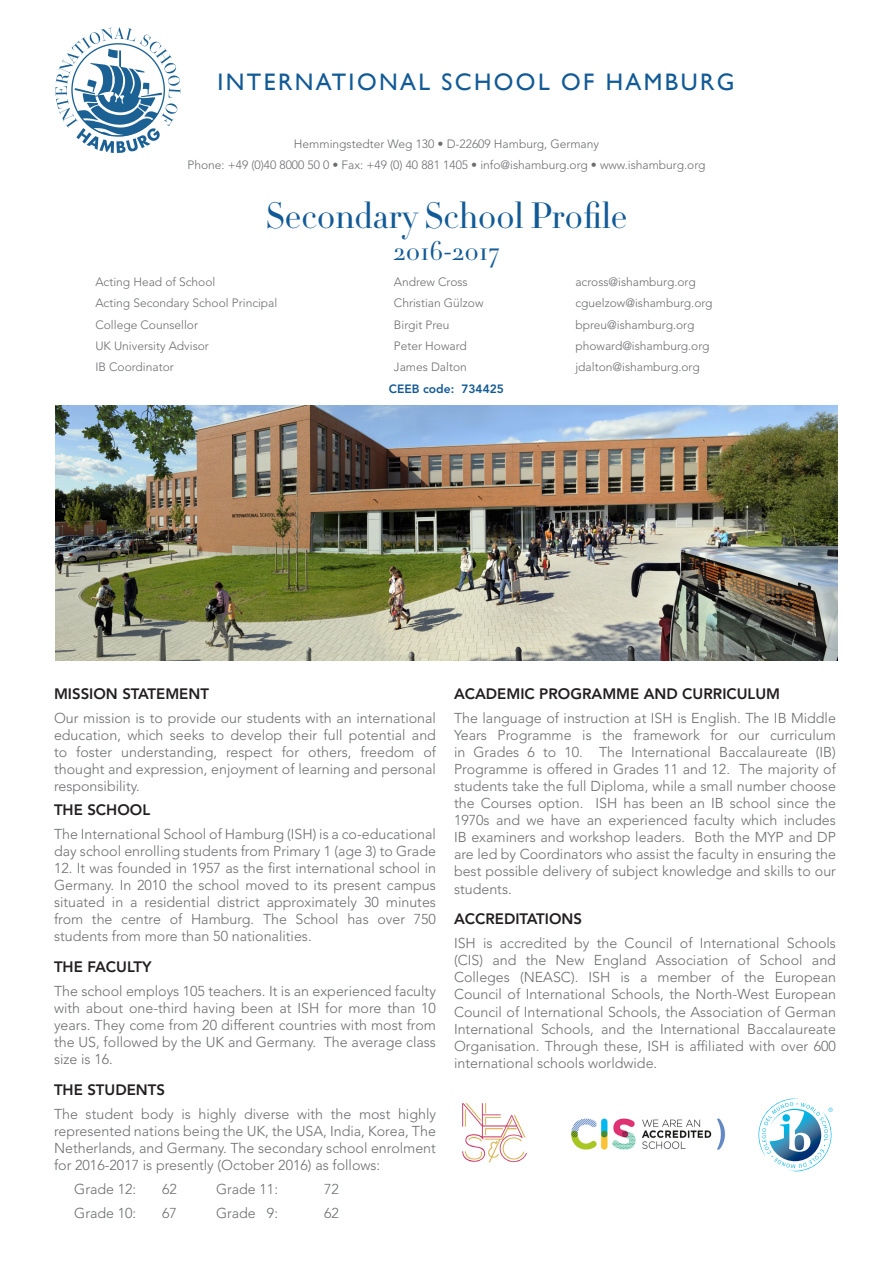
<style>
.page{position:relative;width:893px;height:1263px;background:#fff}
.page>*{position:absolute;margin:0;border:0;box-sizing:border-box;transform-origin:0 0}
.t1{font:36px "Didot HTF L16 Light";color:#125a96}
.t2{font:27px "Didot HTF L16 Light";color:#125a96}
.t3{font:23.85px "Gill Sans";letter-spacing:.1em;color:#125a96}
.t4{font:800 15px "Avenir LT Std";color:#231f20}
.t5{font:300 14.25px/17.1px "Avenir LT Std";color:#6c6d70;text-align:justify}
.t6{font:300 12px/21.1px "Avenir LT Std";color:#6c6d70;text-align:center}
.t7{font:800 12px "Avenir LT Std";color:#125a96}
</style>
<div class="page">
<img style="left:55px;top:406px;width:782px;height:254px">
<svg style="left:55px;top:27px;width:125px;height:126px"></svg>
<svg style="left:758px;top:1098px;width:75px;height:73px"></svg>
<img style="left:462px;top:1103px;width:65px;height:60px">
<img style="left:571px;top:1118px;width:154px;height:32px">
<h3 class="t3" style="left:217px;top:68px;width:519px">INTERNATIONAL SCHOOL OF HAMBURG</h3>
<p class="t6" style="left:188px;top:133px;width:519px">Hemmingstedter Weg 130 • D-22609 Hamburg, Germany<br>Phone: +49 (0)40 8000 50 0 • Fax: +49 (0) 40 881 1405 • info@ishamburg.org • www.ishamburg.org</p>
<h1 class="t1" style="left:265px;top:193px;width:364px">Secondary School Profile</h1>
<h2 class="t2" style="left:393px;top:234px;width:108px">2016-2017</h2>
<p class="t6" style="left:95px;top:272px;width:122px">Acting Head of School</p>
<p class="t6" style="left:394px;top:272px;width:75px">Andrew Cross</p>
<p class="t6" style="left:575px;top:272px;width:122px">across@ishamburg.org</p>
<p class="t6" style="left:95px;top:293px;width:184px">Acting Secondary School Principal</p>
<p class="t6" style="left:394px;top:293px;width:91px">Christian Gülzow</p>
<p class="t6" style="left:575px;top:293px;width:139px">cguelzow@ishamburg.org</p>
<p class="t6" style="left:95px;top:314px;width:104px">College Counsellor</p>
<p class="t6" style="left:394px;top:314px;width:57px">Birgit Preu</p>
<p class="t6" style="left:575px;top:314px;width:120px">bpreu@ishamburg.org</p>
<p class="t6" style="left:95px;top:335px;width:115px">UK University Advisor</p>
<p class="t6" style="left:394px;top:335px;width:74px">Peter Howard</p>
<p class="t6" style="left:575px;top:335px;width:136px">phoward@ishamburg.org</p>
<p class="t6" style="left:95px;top:356px;width:80px">IB Coordinator</p>
<p class="t6" style="left:394px;top:356px;width:74px">James Dalton</p>
<p class="t6" style="left:575px;top:356px;width:126px">jdalton@ishamburg.org</p>
<p class="t7" style="left:389px;top:382px;width:117px">CEEB code: 734425</p>
<p class="t4" style="left:54px;top:684px;width:156px">MISSION STATEMENT</p>
<p class="t5" style="left:54px;top:709px;width:383px">Our mission is to provide our students with an international education, which seeks to develop their full potential and to foster understanding, respect for others, freedom of thought and expression, enjoyment of learning and personal responsibility.</p>
<p class="t4" style="left:54px;top:801px;width:98px">THE SCHOOL</p>
<p class="t5" style="left:54px;top:825px;width:383px">The International School of Hamburg (ISH) is a co-educational day school enrolling students from Primary 1 (age 3) to Grade</p>
<p class="t5" style="left:54px;top:859px;width:383px">12. It was founded in 1957 as the first international school in Germany. In 2010 the school moved to its present campus situated in a residential district approximately 30 minutes from the centre of Hamburg. The School has over 750 students from more than 50 nationalities.</p>
<p class="t4" style="left:54px;top:958px;width:99px">THE FACULTY</p>
<p class="t5" style="left:54px;top:982px;width:384px">The school employs 105 teachers. It is an experienced faculty with about one-third having been at ISH for more than 10 years. They come from 20 different countries with most from the US, followed by the UK and Germany. The average class size is 16.</p>
<p class="t4" style="left:54px;top:1081px;width:113px">THE STUDENTS</p>
<p class="t5" style="left:54px;top:1105px;width:384px">The student body is highly diverse with the most highly represented nations being the UK, the USA, India, Korea, The Netherlands, and Germany. The secondary school enrolment for 2016-2017 is presently (October 2016) as follows:</p>
<p class="t5" style="left:74px;top:1181px;width:64px">Grade 12:</p>
<p class="t5" style="left:162px;top:1181px;width:16px">62</p>
<p class="t5" style="left:216px;top:1181px;width:64px">Grade 11:</p>
<p class="t5" style="left:324px;top:1181px;width:16px">72</p>
<p class="t5" style="left:74px;top:1204px;width:64px">Grade 10:</p>
<p class="t5" style="left:162px;top:1204px;width:16px">67</p>
<p class="t5" style="left:216px;top:1204px;width:64px">Grade 9:</p>
<p class="t5" style="left:324px;top:1204px;width:16px">62</p>
<p class="t4" style="left:454px;top:684px;width:328px">ACADEMIC PROGRAMME AND CURRICULUM</p>
<p class="t5" style="left:454px;top:709px;width:384px">The language of instruction at ISH is English. The IB Middle Years Programme is the framework for our curriculum in Grades 6 to 10. The International Baccalaureate (IB)<br>Programme is offered in Grades 11 and 12. The majority of students take the full Diploma, while a small number choose the Courses option. ISH has been an IB school since the 1970s and we have an experienced faculty which includes IB examiners and workshop leaders. Both the MYP and DP are led by Coordinators who assist the faculty in ensuring the best possible delivery of subject knowledge and skills to our students.</p>
<p class="t4" style="left:454px;top:910px;width:130px">ACCREDITATIONS</p>
<p class="t5" style="left:454px;top:935px;width:383px">ISH is accredited by the Council of International Schools (CIS) and the New England Association of School and Colleges (NEASC). ISH is a member of the European Council of International Schools, the North-West European Council of International Schools, the Association of German International Schools, and the International Baccalaureate Organisation. Through these, ISH is affiliated with over 600 international schools worldwide.</p>
</div>
